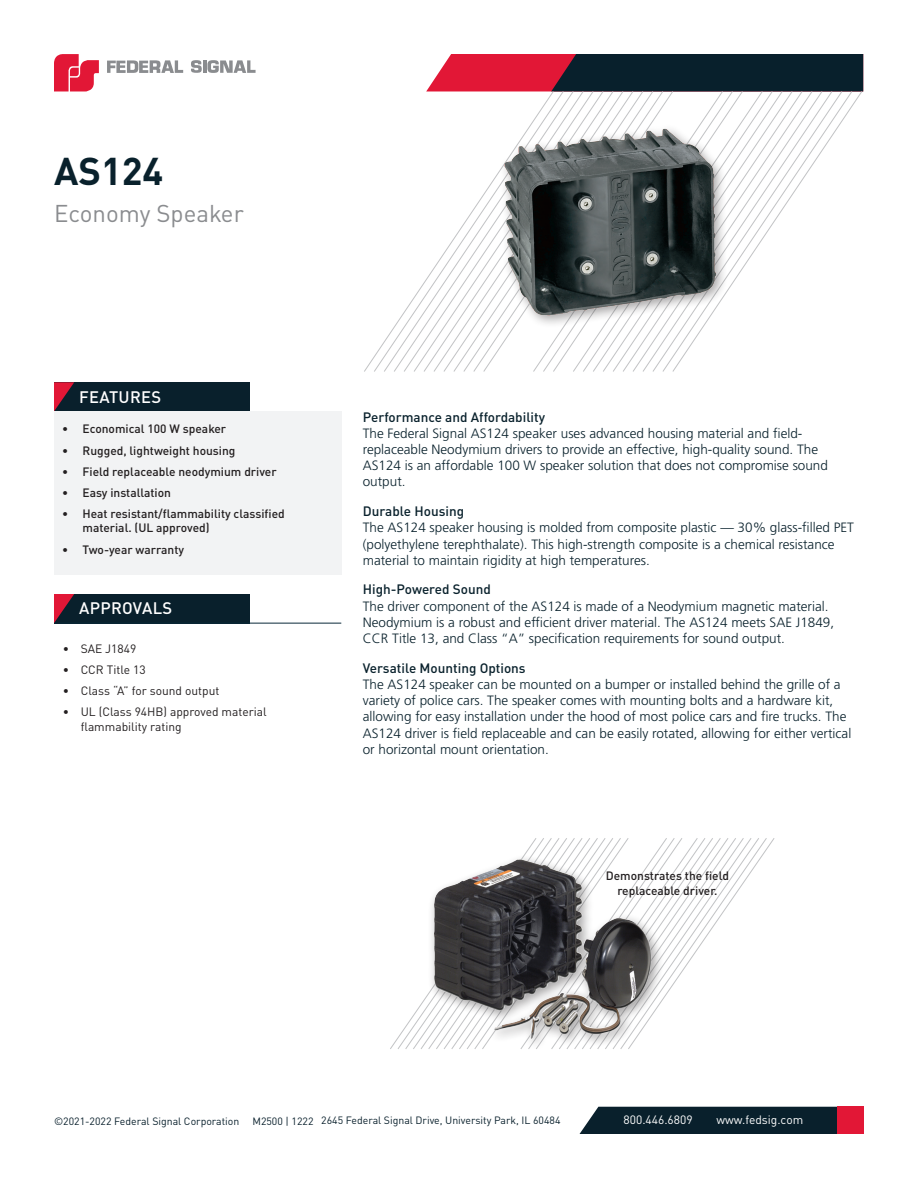
<style>
.page{position:relative;width:918px;height:1188px;background:#fff}
.page>*{position:absolute;margin:0;border:0;box-sizing:border-box;transform-origin:0 0}
.t1{font:700 38.25px "DIN Pro";color:#09212c}
.t2{font:24px "DIN Pro";color:#8a8c8f}
.t3{font:500 16.5px "DIN Pro";letter-spacing:.02em;color:#fff}
.t4{font:300 13.5px/16.2px "Frutiger LT Std";color:#09212c}
.t5{font:500 13.5px "DIN Pro";color:#09212c}
.t6{font:500 12px/14.4px "DIN Pro";color:#231f20}
.t7{font:12px/14.4px "DIN Pro";color:#231f20}
.t8{font:500 12px/14.4px "DIN";color:#231f20;text-align:center}
.t9{font:12px "DIN Pro";color:#fff}
.t10{font:10.5px "DIN Pro";color:#09202c}
</style>
<div class="page">
<div style="left:837px;top:1107px;width:27px;height:27px;background:#e21736"></div>
<div style="left:580px;top:1107px;width:257px;height:27px;background:#09202c"></div>
<svg style="left:54px;top:54px;width:45px;height:37px"></svg>
<svg style="left:191px;top:60px;width:65px;height:13px"></svg>
<svg style="left:107px;top:60px;width:76px;height:13px"></svg>
<svg style="left:426px;top:54px;width:437px;height:37px;background:#4d2435"></svg>
<svg style="left:394px;top:297px;width:20px;height:75px"></svg>
<svg style="left:414px;top:91px;width:29px;height:281px"></svg>
<svg style="left:443px;top:91px;width:30px;height:281px"></svg>
<svg style="left:473px;top:91px;width:10px;height:281px"></svg>
<svg style="left:483px;top:91px;width:169px;height:281px"></svg>
<svg style="left:672px;top:91px;width:190px;height:281px"></svg>
<div style="left:54px;top:382px;width:195px;height:29px;background:#09202c"></div>
<svg style="left:54px;top:382px;width:20px;height:29px"></svg>
<div style="left:54px;top:411px;width:287px;height:164px;background:#f2f3f4"></div>
<div style="left:54px;top:594px;width:195px;height:29px;background:#09202c"></div>
<svg style="left:54px;top:594px;width:20px;height:29px"></svg>
<hr style="left:55px;top:623px;width:286px;height:1px;background:#082838">
<div style="left:498px;top:123px;width:231px;height:205px;background:#231f20;opacity:.4"></div>
<img style="left:499px;top:125px;width:225px;height:197px">
<svg style="left:390px;top:838px;width:385px;height:211px"></svg>
<div style="left:428px;top:853px;width:236px;height:198px;background:#231f20;opacity:.4"></div>
<img style="left:433px;top:860px;width:189px;height:170px">
<h1 class="t1" style="left:54px;top:139px;width:111px">AS124</h1>
<h2 class="t2" style="left:54px;top:194px;width:191px">Economy Speaker</h2>
<p class="t3" style="left:79px;top:383px;width:84px">FEATURES</p>
<p class="t6" style="left:62px;top:421px;width:165px">• Economical 100 W speaker</p>
<p class="t6" style="left:62px;top:442px;width:175px">• Rugged, lightweight housing</p>
<p class="t6" style="left:62px;top:463px;width:216px">• Field replaceable neodymium driver</p>
<p class="t6" style="left:62px;top:484px;width:110px">• Easy installation</p>
<p class="t6" style="left:82px;top:505px;width:204px;text-indent:-20px">• Heat resistant/flammability classified material. (UL approved)</p>
<p class="t6" style="left:62px;top:541px;width:123px">• Two-year warranty</p>
<p class="t3" style="left:79px;top:595px;width:95px">APPROVALS</p>
<p class="t7" style="left:63px;top:640px;width:75px">• SAE J1849</p>
<p class="t7" style="left:63px;top:661px;width:84px">• CCR Title 13</p>
<p class="t7" style="left:63px;top:682px;width:158px">• Class “A” for sound output</p>
<p class="t7" style="left:81px;top:703px;width:187px;text-indent:-18px">• UL (Class 94HB) approved material flammability rating</p>
<p class="t5" style="left:363px;top:406px;width:184px">Performance and Affordability</p>
<p class="t4" style="left:363px;top:425px;width:467px">The Federal Signal AS124 speaker uses advanced housing material and field&shy;replaceable Neodymium drivers to provide an effective, high-quality sound. The AS124 is an affordable 100 W speaker solution that does not compromise sound output.</p>
<p class="t5" style="left:363px;top:500px;width:103px">Durable Housing</p>
<p class="t4" style="left:363px;top:520px;width:493px">The AS124 speaker housing is molded from composite plastic — 30% glass-filled PET (polyethylene terephthalate). This high-strength composite is a chemical resistance material to maintain rigidity at high temperatures.</p>
<p class="t5" style="left:363px;top:579px;width:130px">High-Powered Sound</p>
<p class="t4" style="left:363px;top:598px;width:473px">The driver component of the AS124 is made of a Neodymium magnetic material.<br>Neodymium is a robust and efficient driver material. The AS124 meets SAE J1849,<br>CCR Title 13, and Class “A” specification requirements for sound output.</p>
<p class="t5" style="left:363px;top:657px;width:164px">Versatile Mounting Options</p>
<p class="t4" style="left:363px;top:676px;width:490px">The AS124 speaker can be mounted on a bumper or installed behind the grille of a variety of police cars. The speaker comes with mounting bolts and a hardware kit, allowing for easy installation under the hood of most police cars and fire trucks. The AS124 driver is field replaceable and can be easily rotated, allowing for either vertical or horizontal mount orientation.</p>
<p class="t8" style="left:606px;top:868px;width:125px">Demonstrates the field replaceable driver.</p>
<p class="t10" style="left:54px;top:1112px;width:508px">©2021-2022 Federal Signal Corporation M2500 | 1222 2645 Federal Signal Drive, University Park, IL 60484</p>
<p class="t9" style="left:624px;top:1111px;width:71px">800.446.6809</p>
<p class="t9" style="left:717px;top:1111px;width:88px">www.fedsig.com</p>
</div>
